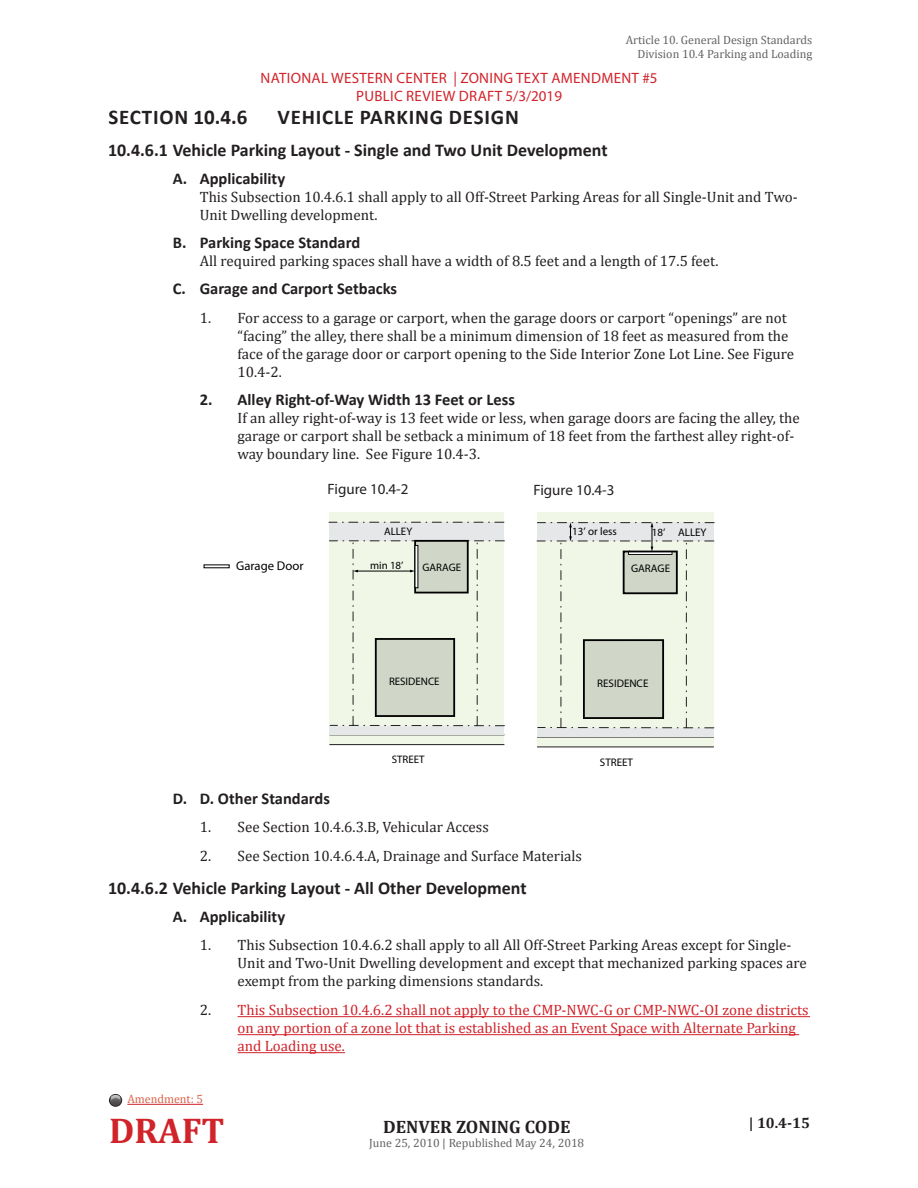
<style>
.page{position:relative;width:918px;height:1188px;background:#fff}
.page>*{position:absolute;margin:0;border:0;box-sizing:border-box;transform-origin:0 0}
.t1{font:700 36px "Cambria";color:#d1232a}
.t2{font:700 21px "Calibri";letter-spacing:.04em;color:#231f20}
.t3{font:700 18px "Calibri";color:#231f20}
.t4{font:700 18px "Cambria";color:#231f20}
.t5{font:700 16.5px "Calibri";color:#231f20}
.body_3{font:15px/18px "Cambria";color:#231f20}
.body_2{font:15px/18px "Cambria";color:#231f20}
.t6{font:15px/18px "Cambria";color:#d1232a}
.Comments{font:15px "Myriad Pro";letter-spacing:.02em;color:#d1232a}
.t7{font:15px "Myriad Pro";color:#231f20}
.t8{font:700 15px "Cambria";color:#231f20}
.t9{font:12.75px "Myriad Pro";color:#000}
.t10{font:12px/14.4px "Cambria";color:#636366;text-align:right}
.t11{font:12px "Cambria";color:#db634b}
.t12{font:10.95px "Myriad Pro";color:#000}
.s1{color:#231f20}
</style>
<div class="page">
<hr style="left:238px;top:1016px;width:572px;height:1px;background:#d1232a">
<hr style="left:238px;top:1034px;width:561px;height:1px;background:#d1232a">
<hr style="left:238px;top:1052px;width:107px;height:1px;background:#d1232a">
<div style="left:329px;top:512px;width:175px;height:233px;background:#f0f7e6"></div>
<div style="left:329px;top:522px;width:175px;height:18px;background:#e6e7e9"></div>
<div style="left:329px;top:726px;width:175px;height:9px;background:#e6e7e9"></div>
<hr style="left:329px;top:744px;width:175px;height:1px;background:#231f20">
<svg style="left:329px;top:522px;width:175px;height:1px"></svg>
<svg style="left:329px;top:539px;width:175px;height:187px"></svg>
<div style="left:537px;top:512px;width:177px;height:235px;background:#f0f7e6"></div>
<hr style="left:537px;top:737px;width:177px;height:1px;background:#231f20">
<div style="left:537px;top:728px;width:177px;height:9px;background:#e6e7e9"></div>
<hr style="left:537px;top:746px;width:177px;height:1px;background:#231f20">
<svg style="left:537px;top:522px;width:177px;height:206px"></svg>
<div style="left:108px;top:1093px;width:15px;height:15px;background:#fff;opacity:.31"></div>
<div style="left:109px;top:1094px;width:13px;height:13px;border:1px solid #231f20;border-radius:50%"></div>
<svg style="left:111px;top:1095px;width:9px;height:5px"></svg>
<hr style="left:127px;top:1104px;width:76px;height:1px;background:#d1232a">
<p class="t10" style="left:626px;top:32px;width:188px">Article 10. General Design Standards<br>Division 10.4 Parking and Loading</p>
<p class="Comments" style="left:261px;top:69px;width:398px">NATIONAL WESTERN CENTER | ZONING TEXT AMENDMENT #5</p>
<p class="Comments" style="left:356px;top:87px;width:207px">PUBLIC REVIEW DRAFT 5/3/2019</p>
<p class="t2" style="left:108px;top:103px;width:140px">Section 10.4.6</p>
<p class="t2" style="left:278px;top:103px;width:49px">VEHICLE</p>
<p class="t2" style="left:360px;top:103px;width:161px">PARKING DESIGN</p>
<p class="t3" style="left:108px;top:139px;width:501px">10.4.6.1 Vehicle Parking Layout - Single and Two Unit Development</p>
<p class="t5" style="left:173px;top:168px;width:114px">A. Applicability</p>
<p class="body_2" style="left:200px;top:188px;width:599px">This Subsection 10.4.6.1 shall apply to all Off-Street Parking Areas for all Single-Unit and Two-<br>Unit Dwelling development.</p>
<p class="t5" style="left:173px;top:232px;width:189px">B. Parking Space Standard</p>
<p class="body_2" style="left:200px;top:252px;width:520px">All required parking spaces shall have a width of 8.5 feet and a length of 17.5 feet.</p>
<p class="t5" style="left:173px;top:278px;width:226px">C. Garage and Carport Setbacks</p>
<p class="body_3" style="left:238px;top:308px;width:558px;text-indent:-38px">1. For access to a garage or carport, when the garage doors or carport “openings” are not “facing” the alley, there shall be a minimum dimension of 18 feet as measured from the face of the garage door or carport opening to the Side Interior Zone Lot Line. See Figure 10.4-2.</p>
<p class="t5" style="left:200px;top:389px;width:317px">2. Alley Right-of-Way Width 13 Feet or Less</p>
<p class="body_3" style="left:238px;top:408px;width:564px">If an alley right-of-way is 13 feet wide or less, when garage doors are facing the alley, the garage or carport shall be setback a minimum of 18 feet from the farthest alley right-of&shy;way boundary line. See Figure 10.4-3.</p>
<p class="t9" style="left:236px;top:558px;width:69px">Garage Door</p>
<p class="t7" style="left:328px;top:480px;width:83px">Figure 10.4-2</p>
<p class="t12" style="left:384px;top:525px;width:30px">ALLEY</p>
<p class="t12" style="left:370px;top:559px;width:35px">min 18’</p>
<p class="t12" style="left:423px;top:561px;width:40px">GARAGE</p>
<p class="t12" style="left:389px;top:675px;width:52px">RESIDENCE</p>
<p class="t12" style="left:392px;top:753px;width:34px">STREET</p>
<p class="t7" style="left:534px;top:481px;width:83px">Figure 10.4-3</p>
<p class="t12" style="left:572px;top:525px;width:46px">13’ or less</p>
<p class="t12" style="left:652px;top:525px;width:56px">18’ ALLEY</p>
<p class="t12" style="left:631px;top:561px;width:41px">GARAGE</p>
<p class="t12" style="left:597px;top:677px;width:53px">RESIDENCE</p>
<p class="t12" style="left:600px;top:755px;width:35px">STREET</p>
<p class="t5" style="left:173px;top:788px;width:159px">D. D. Other Standards</p>
<p class="body_3" style="left:200px;top:818px;width:291px">1. See Section 10.4.6.3.B, Vehicular Access</p>
<p class="body_3" style="left:200px;top:847px;width:384px">2. See Section 10.4.6.4.A, Drainage and Surface Materials</p>
<p class="t3" style="left:108px;top:876px;width:420px">10.4.6.2 Vehicle Parking Layout - All Other Development</p>
<p class="t5" style="left:173px;top:906px;width:114px">A. Applicability</p>
<p class="body_3" style="left:238px;top:936px;width:571px;text-indent:-38px">1. This Subsection 10.4.6.2 shall apply to all All Off-Street Parking Areas except for Single-<br>Unit and Two-Unit Dwelling development and except that mechanized parking spaces are exempt from the parking dimensions standards.</p>
<p class="t6" style="left:238px;top:1001px;width:573px;text-indent:-38px"><span class="s1">2.</span> This Subsection 10.4.6.2 shall not apply to the CMP-NWC-G or CMP-NWC-OI zone districts on any portion of a zone lot that is established as an Event Space with Alternate Parking and Loading use.</p>
<p class="t11" style="left:127px;top:1092px;width:77px">Amendment: 5</p>
<p class="t1" style="left:109px;top:1105px;width:117px">DRAFT</p>
<p class="t4" style="left:383px;top:1114px;width:189px">DENVER ZONING CODE</p>
<p class="t8" style="left:749px;top:1113px;width:63px">| 10.4-15</p>
<p class="t10" style="left:369px;top:1136px;width:217px">June 25, 2010 | Republished May 24, 2018</p>
</div>
